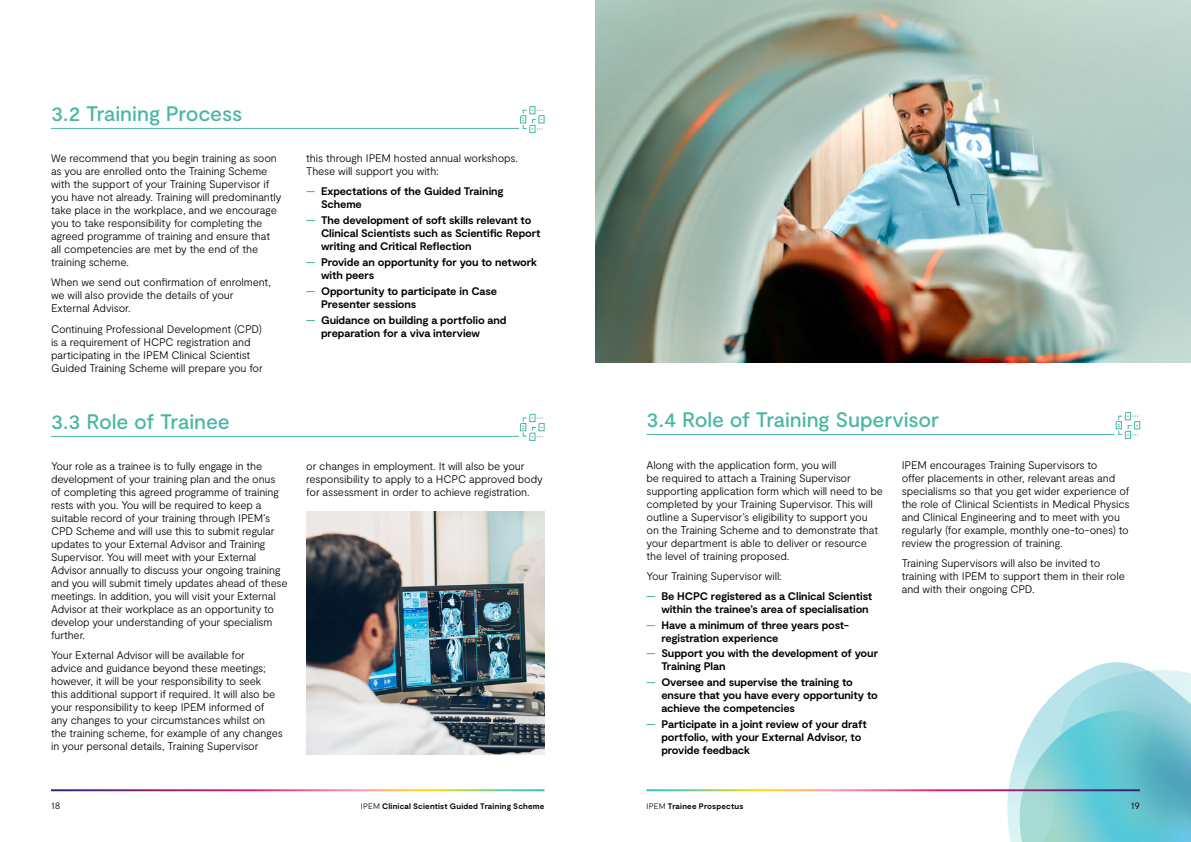
<style>
.page{position:relative;width:1191px;height:842px;background:#fff}
.page>*{position:absolute;margin:0;border:0;box-sizing:border-box;transform-origin:0 0}
.Sub_sections_header{font:500 21px "Moderat";letter-spacing:-.01em;color:#48b6a4}
.Body_copy___P{font:300 11px/13px "Moderat";letter-spacing:-.015em;color:#000}
.Body_copy___P-2{font:700 11px/13px "Moderat";letter-spacing:-.01em;color:#000}
.t1{font:300 10px "Moderat";color:#000}
.t2{font:700 8px "Moderat";letter-spacing:.025em;color:#000}
.s1{color:#48b6a4}
.s2{font-weight:300}
</style>
<div class="page">
<hr style="left:51px;top:128px;width:468px;height:1px;background:#48b6a4">
<hr style="left:51px;top:436px;width:468px;height:1px;background:#48b6a4">
<hr style="left:646px;top:434px;width:468px;height:1px;background:#48b6a4">
<img style="left:306px;top:511px;width:238px;height:243px">
<img style="left:595px;top:0;width:596px;height:363px">
<svg style="left:520px;top:106px;width:25px;height:27px"></svg>
<svg style="left:1115px;top:412px;width:25px;height:27px"></svg>
<svg style="left:520px;top:414px;width:25px;height:27px"></svg>
<svg style="left:1007px;top:662px;width:184px;height:180px;background:#95d5dc"></svg>
<hr style="left:646px;top:789px;width:494px;height:2px;background:#fff">
<h1 class="Sub_sections_header" style="left:51px;top:101px;width:193px">3.2 Training Process</h1>
<p class="Body_copy___P" style="left:51px;top:152px;width:232px">We recommend that you begin training as soon as you are enrolled onto the Training Scheme with the support of your Training Supervisor if you have not already. Training will predominantly take place in the workplace, and we encourage you to take responsibility for completing the agreed programme of training and ensure that all competencies are met by the end of the training scheme.</p>
<p class="Body_copy___P" style="left:51px;top:276px;width:221px">When we send out confirmation of enrolment, we will also provide the details of your<br>External Advisor.</p>
<p class="Body_copy___P" style="left:51px;top:322px;width:213px">Continuing Professional Development (CPD) is a requirement of HCPC registration and participating in the IPEM Clinical Scientist Guided Training Scheme will prepare you for</p>
<h1 class="Sub_sections_header" style="left:51px;top:409px;width:180px">3.3 Role of Trainee</h1>
<p class="Body_copy___P" style="left:51px;top:460px;width:238px">Your role as a trainee is to fully engage in the development of your training plan and the onus of completing this agreed programme of training rests with you. You will be required to keep a suitable record of your training through IPEM’s CPD Scheme and will use this to submit regular updates to your External Advisor and Training Supervisor. You will meet with your External Advisor annually to discuss your ongoing training and you will submit timely updates ahead of these meetings. In addition, you will visit your External Advisor at their workplace as an opportunity to develop your understanding of your specialism further.</p>
<p class="Body_copy___P" style="left:51px;top:649px;width:233px">Your External Advisor will be available for<br>advice and guidance beyond these meetings; however, it will be your responsibility to seek<br>this additional support if required. It will also be your responsibility to keep IPEM informed of any changes to your circumstances whilst on the training scheme, for example of any changes in your personal details, Training Supervisor</p>
<p class="Body_copy___P" style="left:306px;top:152px;width:213px">this through IPEM hosted annual workshops.<br>These will support you with:</p>
<p class="Body_copy___P-2" style="left:321px;top:186px;width:184px;text-indent:-15px"><span class="s1">—</span> Expectations of the Guided Training<br>Scheme</p>
<p class="Body_copy___P-2" style="left:321px;top:214px;width:221px;text-indent:-15px"><span class="s1">—</span> The development of soft skills relevant to<br>Clinical Scientists such as Scientific Report writing and Critical Reflection</p>
<p class="Body_copy___P-2" style="left:321px;top:256px;width:217px;text-indent:-15px"><span class="s1">—</span> Provide an opportunity for you to network with peers</p>
<p class="Body_copy___P-2" style="left:321px;top:285px;width:177px;text-indent:-15px"><span class="s1">—</span> Opportunity to participate in Case<br>Presenter sessions</p>
<p class="Body_copy___P-2" style="left:321px;top:314px;width:187px;text-indent:-15px"><span class="s1">—</span> Guidance on building a portfolio and preparation for a viva interview</p>
<p class="Body_copy___P" style="left:306px;top:460px;width:238px">or changes in employment. It will also be your responsibility to apply to a HCPC approved body for assessment in order to achieve registration.</p>
<h1 class="Sub_sections_header" style="left:646px;top:408px;width:294px">3.4 Role of Training Supervisor</h1>
<p class="Body_copy___P" style="left:646px;top:458px;width:238px">Along with the application form, you will<br>be required to attach a Training Supervisor supporting application form which will need to be completed by your Training Supervisor. This will outline a Supervisor’s eligibility to support you<br>on the Training Scheme and to demonstrate that your department is able to deliver or resource the level of training proposed.</p>
<p class="Body_copy___P" style="left:646px;top:569px;width:137px">Your Training Supervisor will:</p>
<p class="Body_copy___P-2" style="left:661px;top:590px;width:212px;text-indent:-15px"><span class="s1">—</span> Be HCPC registered as a Clinical Scientist within the trainee’s area of specialisation</p>
<p class="Body_copy___P-2" style="left:661px;top:619px;width:189px;text-indent:-15px"><span class="s1">—</span> Have a minimum of three years post&shy;registration experience</p>
<p class="Body_copy___P-2" style="left:661px;top:648px;width:218px;text-indent:-15px"><span class="s1">—</span> Support you with the development of your<br>Training Plan</p>
<p class="Body_copy___P-2" style="left:661px;top:676px;width:218px;text-indent:-15px"><span class="s1">—</span> Oversee and supervise the training to ensure that you have every opportunity to achieve the competencies</p>
<p class="Body_copy___P-2" style="left:661px;top:718px;width:207px;text-indent:-15px"><span class="s1">—</span> Participate in a joint review of your draft portfolio, with your External Advisor, to provide feedback</p>
<p class="Body_copy___P" style="left:901px;top:458px;width:229px">IPEM encourages Training Supervisors to<br>offer placements in other, relevant areas and specialisms so that you get wider experience of the role of Clinical Scientists in Medical Physics and Clinical Engineering and to meet with you regularly (for example, monthly one-to-ones) to review the progression of training.</p>
<p class="Body_copy___P" style="left:901px;top:556px;width:225px">Training Supervisors will also be invited to training with IPEM to support them in their role and with their ongoing CPD.</p>
<p class="t1" style="left:51px;top:799px;width:11px">18</p>
<p class="t2" style="left:361px;top:801px;width:185px"><span class="s2">IPEM</span> Clinical Scientist Guided Training Scheme</p>
<h1 class="t2" style="left:646px;top:802px;width:98px"><span class="s2">IPEM</span> Trainee Prospectus</h1>
<h1 class="t1" style="left:1130px;top:800px;width:11px">19</h1>
</div>
